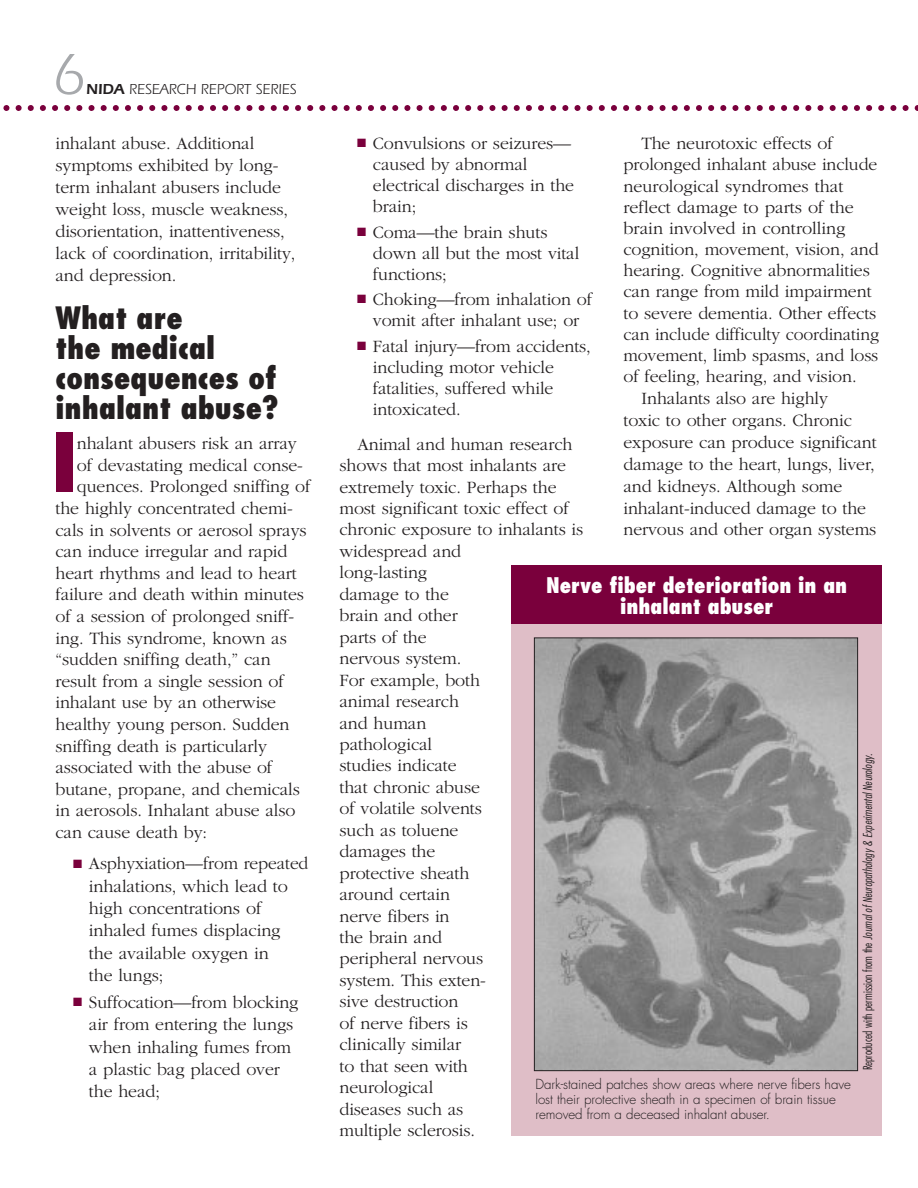
<style>
.page{position:relative;width:918px;height:1188px;background:#fff}
.page>*{position:absolute;margin:0;border:0;box-sizing:border-box;transform-origin:0 0}
.t1{font:800 condensed 79.35px "Futura";color:#7a003c}
.t2{font:60px "Itc Eras";color:#a7a9ac}
.t3{font:800 condensed 30px/30px "Futura";color:#231f20}
.t4{font:800 condensed 21px/21px "Futura";color:#fff;text-align:center}
.t5{font:300 18px/21.5px "Garamond";letter-spacing:-.005em;color:#231f20}
.t6{font:15px "Itc Eras";color:#231f20}
.t7{font:300 13.5px/15px "Futura";letter-spacing:-.005em;color:#231f20}
.t8{font:italic 300 condensed 12px "Futura";color:#231f20}
.s1{font-weight:600}
.s2{color:#7a003c}
.s3{font-style:normal}
</style>
<div class="page">
<svg style="left:3px;top:105px;width:915px;height:6px"></svg>
<div style="left:512px;top:605px;width:370px;height:531px;background:#dfbec7"></div>
<div style="left:512px;top:566px;width:370px;height:58px;background:#7a003c"></div>
<img style="left:536px;top:640px;width:320px;height:429px">
<div style="left:534px;top:638px;width:324px;height:433px;border:1px solid #231f20"></div>
<h2 class="t2" style="left:52px;top:54px;width:35px">6</h2>
<p class="t6" style="left:86px;top:84px;width:212px"><span class="s1">NIDA</span> RESEARCH REPORT SERIES</p>
<p class="t5" style="left:56px;top:134px;width:242px;line-height:21.9px">inhalant abuse. Additional symptoms exhibited by long&shy;term inhalant abusers include weight loss, muscle weakness, disorientation, inattentiveness, lack of coordination, irritability, and depression.</p>
<h3 class="t3" style="left:56px;top:305px;width:224px">What are<br>the medical consequences of inhalant abuse?</h3>
<h1 class="t1" style="left:52px;top:429px;width:27px">I</h1>
<p class="t5" style="left:77px;top:434px;width:221px">nhalant abusers risk an array</p>
<p class="t5" style="left:77px;top:456px;width:228px">of devastating medical conse-</p>
<p class="t5" style="left:77px;top:477px;width:235px">quences. Prolonged sniffing of</p>
<p class="t5" style="left:55px;top:499px;width:239px">the highly concentrated chemi-</p>
<p class="t5" style="left:55px;top:521px;width:253px">cals in solvents or aerosol sprays</p>
<p class="t5" style="left:55px;top:542px;width:233px">can induce irregular and rapid</p>
<p class="t5" style="left:55px;top:564px;width:243px">heart rhythms and lead to heart</p>
<p class="t5" style="left:55px;top:585px;width:250px">failure and death within minutes</p>
<p class="t5" style="left:55px;top:607px;width:240px">of a session of prolonged sniff-</p>
<p class="t5" style="left:55px;top:629px;width:233px">ing. This syndrome, known as</p>
<p class="t5" style="left:55px;top:650px;width:217px">“sudden sniffing death,” can</p>
<p class="t5" style="left:55px;top:672px;width:230px">result from a single session of</p>
<p class="t5" style="left:55px;top:693px;width:222px">inhalant use by an otherwise</p>
<p class="t5" style="left:55px;top:715px;width:235px">healthy young person. Sudden</p>
<p class="t5" style="left:55px;top:737px;width:213px">sniffing death is particularly</p>
<p class="t5" style="left:55px;top:758px;width:218px">associated with the abuse of</p>
<p class="t5" style="left:55px;top:780px;width:246px">butane, propane, and chemicals</p>
<p class="t5" style="left:55px;top:801px;width:241px">in aerosols. Inhalant abuse also</p>
<p class="t5" style="left:55px;top:823px;width:153px">can cause death by:</p>
<p class="t5" style="left:89px;top:854px;width:221px;line-height:22.4px;text-indent:-16px"><span class="s2">■</span> Asphyxiation—from repeated inhalations, which lead to high concentrations of inhaled fumes displacing the available oxygen in<br>the lungs;</p>
<p class="t5" style="left:89px;top:992px;width:211px;line-height:22.4px;text-indent:-16px"><span class="s2">■</span> Suffocation—from blocking air from entering the lungs when inhaling fumes from a plastic bag placed over the head;</p>
<p class="t5" style="left:373px;top:134px;width:203px;line-height:21px;text-indent:-16px"><span class="s2">■</span> Convulsions or seizures— caused by abnormal electrical discharges in the brain;</p>
<p class="t5" style="left:373px;top:223px;width:208px;line-height:21px;text-indent:-16px"><span class="s2">■</span> Coma—the brain shuts down all but the most vital functions;</p>
<p class="t5" style="left:357px;top:290px;width:236px;line-height:21px;text-align:center"><span class="s2">■</span> Choking—from inhalation of vomit after inhalant use; or</p>
<p class="t5" style="left:373px;top:337px;width:220px;line-height:21px;text-indent:-16px"><span class="s2">■</span> Fatal injury—from accidents, including motor vehicle fatalities, suffered while intoxicated.</p>
<p class="t5" style="left:340px;top:435px;width:245px;text-indent:18px">Animal and human research shows that most inhalants are extremely toxic. Perhaps the most significant toxic effect of chronic exposure to inhalants is widespread and<br>long-lasting<br>damage to the<br>brain and other<br>parts of the<br>nervous system.<br>For example, both<br>animal research<br>and human<br>pathological<br>studies indicate<br>that chronic abuse<br>of volatile solvents<br>such as toluene<br>damages the<br>protective sheath<br>around certain<br>nerve fibers in<br>the brain and<br>peripheral nervous<br>system. This exten-<br>sive destruction<br>of nerve fibers is<br>clinically similar<br>to that seen with<br>neurological<br>diseases such as<br>multiple sclerosis.</p>
<p class="t5" style="left:642px;top:134px;width:193px">The neurotoxic effects of</p>
<p class="t5" style="left:624px;top:155px;width:255px">prolonged inhalant abuse include</p>
<p class="t5" style="left:624px;top:177px;width:222px">neurological syndromes that</p>
<p class="t5" style="left:624px;top:198px;width:232px">reflect damage to parts of the</p>
<p class="t5" style="left:624px;top:219px;width:224px">brain involved in controlling</p>
<p class="t5" style="left:624px;top:240px;width:257px">cognition, movement, vision, and</p>
<p class="t5" style="left:624px;top:261px;width:248px">hearing. Cognitive abnormalities</p>
<p class="t5" style="left:624px;top:282px;width:250px">can range from mild impairment</p>
<p class="t5" style="left:624px;top:304px;width:254px">to severe dementia. Other effects</p>
<p class="t5" style="left:624px;top:325px;width:257px">can include difficulty coordinating</p>
<p class="t5" style="left:624px;top:346px;width:256px">movement, limb spasms, and loss</p>
<p class="t5" style="left:624px;top:367px;width:235px">of feeling, hearing, and vision.</p>
<p class="t5" style="left:642px;top:389px;width:188px">Inhalants also are highly</p>
<p class="t5" style="left:624px;top:411px;width:230px">toxic to other organs. Chronic</p>
<p class="t5" style="left:624px;top:433px;width:255px">exposure can produce significant</p>
<p class="t5" style="left:624px;top:455px;width:253px">damage to the heart, lungs, liver,</p>
<p class="t5" style="left:624px;top:477px;width:220px">and kidneys. Although some</p>
<p class="t5" style="left:624px;top:499px;width:244px">inhalant-induced damage to the</p>
<p class="t5" style="left:624px;top:520px;width:254px">nervous and other organ systems</p>
<p class="t4" style="left:546px;top:576px;width:303px">Nerve fiber deterioration in an inhalant abuser</p>
<p class="t8" style="left:863px;top:1070px;width:318px;rotate:-90deg"><span class="s3">Reproduced with permission from the</span> Journal of Neuropathology &amp; Experimental Neurology<span class="s3">.</span></p>
<p class="t7" style="left:536px;top:1078px;width:317px">Dark-stained patches show areas where nerve fibers have lost their protective sheath in a specimen of brain tissue removed from a deceased inhalant abuser.</p>
</div>
